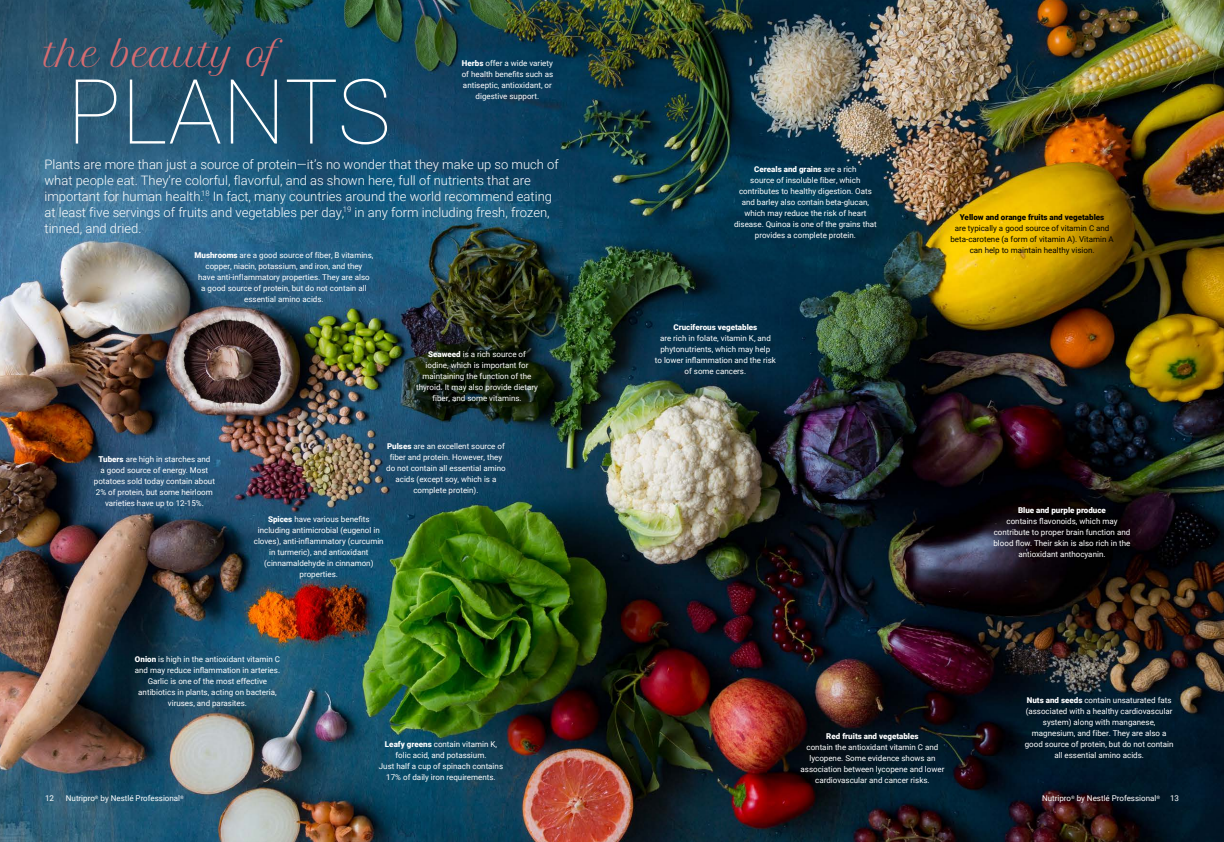
<style>
.page{position:relative;width:1224px;height:842px;background:#fff}
.page>*{position:absolute;margin:0;border:0;box-sizing:border-box;transform-origin:0 0}
.t1{font:100 90px "Roboto";color:#fff}
.t2{font:34px "Petit Formal Script";color:#d56c71}
.t3{font:300 13px/16px "Roboto";color:#fff}
.t4{font:8px/11px "Roboto";color:#fff;text-align:center}
.t5{font:8px/11px "Roboto";color:#000;text-align:center}
.t6{font:900 8px "Roboto";color:#fff}
.t7{font:900 8px "Roboto";color:#000}
.s1{font-weight:900}
</style>
<div class="page">
<img style="left:0;top:0;width:1224px;height:842px">
<h2 class="t2" style="left:45px;top:34px;width:236px">the beauty of</h2>
<p class="t4" style="left:462px;top:58px;width:93px"><span class="s1">Herbs</span> offer a wide variety of health benefits such as antiseptic, antioxidant, or digestive support.</p>
<h1 class="t1" style="left:67px;top:48px;width:325px">PLANTS</h1>
<p class="t3" style="left:45px;top:171px;width:509px">what people eat. They’re colorful, flavorful, and as shown here, full of nutrients that are important for human health.<sup>18</sup> In fact, many countries around the world recommend eating at least five servings of fruits and vegetables per day,<sup>19</sup> in any form including fresh, frozen, tinned, and dried.</p>
<h3 class="t3" style="left:45px;top:155px;width:516px">Plants are more than just a source of protein—it’s no wonder that they make up so much of</h3>
<p class="t4" style="left:195px;top:250px;width:180px"><span class="s1">Mushrooms</span> are a good source of fiber, B vitamins, copper, niacin, potassium, and iron, and they<br>have anti-inflammatory properties. They are also<br>a good source of protein, but do not contain all essential amino acids.</p>
<p class="t4" style="left:94px;top:453px;width:123px"><span class="s1">Tubers</span> are high in starches and<br>a good source of energy. Most potatoes sold today contain about<br>2% of protein, but some heirloom varieties have up to 12-15%.</p>
<p class="t4" style="left:416px;top:348px;width:123px"><span class="s1">Seaweed</span> is a rich source of iodine, which is important for maintaining the function of the thyroid. It may also provide dietary fiber, and some vitamins.</p>
<p class="t4" style="left:386px;top:440px;width:121px"><span class="s1">Pulses</span> are an excellent source of fiber and protein. However, they do not contain all essential amino acids (except soy, which is a complete protein).</p>
<p class="t4" style="left:254px;top:514px;width:131px"><span class="s1">Spices</span> have various benefits including antimicrobial (eugenol in cloves), anti-inflammatory (curcumin in turmeric), and antioxidant (cinnamaldehyde in cinnamon) properties.</p>
<p class="t4" style="left:734px;top:163px;width:144px"><span class="s1">Cereals and grains</span> are a rich<br>source of insoluble fiber, which contributes to healthy digestion. Oats and barley also contain beta-glucan, which may reduce the risk of heart disease. Quinoa is one of the grains that provides a complete protein.</p>
<p class="t6" style="left:674px;top:322px;width:85px">Cruciferous vegetables</p>
<p class="t4" style="left:655px;top:332px;width:123px">are rich in folate, vitamin K, and phytonutrients, which may help<br>to lower inflammation and the risk of some cancers.</p>
<p class="t7" style="left:960px;top:211px;width:146px">Yellow and orange fruits and vegetables</p>
<p class="t5" style="left:950px;top:222px;width:165px">are typically a good source of vitamin C and beta-carotene (a form of vitamin A). Vitamin A can help to maintain healthy vision.</p>
<p class="t6" style="left:1018px;top:505px;width:89px">Blue and purple produce</p>
<p class="t4" style="left:994px;top:516px;width:139px">contains flavonoids, which may contribute to proper brain function and blood flow. Their skin is also rich in the antioxidant anthocyanin.</p>
<p class="t4" style="left:135px;top:653px;width:147px"><span class="s1">Onion</span> is high in the antioxidant vitamin C and may reduce inflammation in arteries.<br>Garlic is one of the most effective antibiotics in plants, acting on bacteria, viruses, and parasites.</p>
<p class="t4" style="left:1025px;top:695px;width:150px"><span class="s1">Nuts and seeds</span> contain unsaturated fats (associated with a healthy cardiovascular system) along with manganese, magnesium, and fiber. They are also a good source of protein, but do not contain all essential amino acids.</p>
<p class="t4" style="left:1042px;top:793px;width:120px">Nutripro<sup>®</sup> by Nestlé Professional<sup>®</sup></p>
<p class="t6" style="left:826px;top:730px;width:94px">Red fruits and vegetables</p>
<p class="t4" style="left:801px;top:741px;width:145px">contain the antioxidant vitamin C and lycopene. Some evidence shows an association between lycopene and lower cardiovascular and cancer risks.</p>
<p class="t4" style="left:379px;top:739px;width:126px"><span class="s1">Leafy greens</span> contain vitamin K, folic acid, and potassium.<br>Just half a cup of spinach contains<br>17% of daily iron requirements.</p>
<p class="t4" style="left:45px;top:793px;width:10px">12</p>
<p class="t4" style="left:66px;top:793px;width:120px">Nutripro<sup>®</sup> by Nestlé Professional<sup>®</sup></p>
<p class="t4" style="left:1170px;top:793px;width:10px">13</p>
</div>
